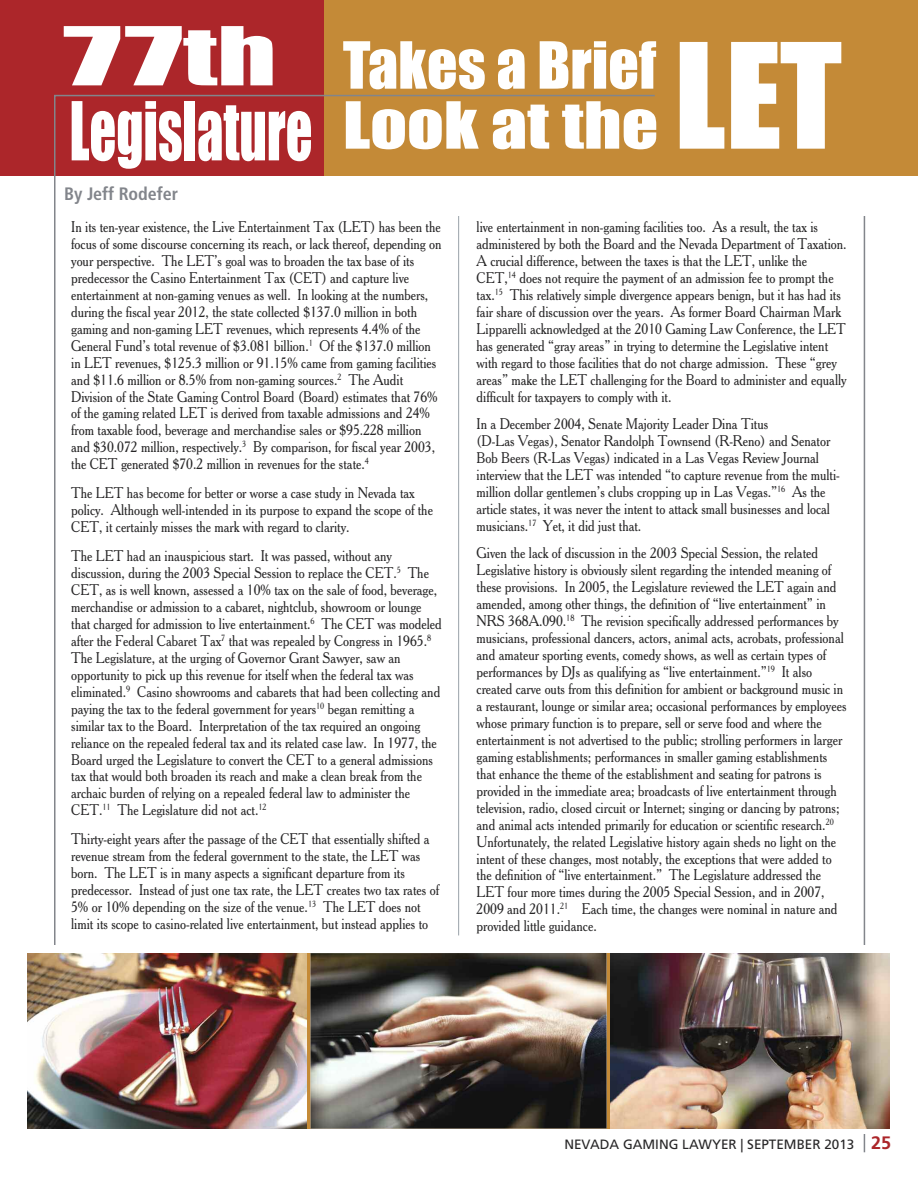
<style>
.page{position:relative;width:918px;height:1188px;background:#fff}
.page>*{position:absolute;margin:0;border:0;box-sizing:border-box;transform-origin:0 0}
.t1{font:135px "Impact";color:#fff}
.t2{font:75px/75px "Impact";color:#fff;scale:2 1}
.t3{font:60px/60px "Impact";color:#fff}
.t4{font:700 condensed 18px "Frutiger";color:#82858b}
.t5{font:15px/17px "Cheltenham BT";color:#272627;scale:.9 1}
.t6{font:13.5px "Frutiger";color:#272627}
.s1{font-weight:700;font-size:18px;color:#ac262a}
</style>
<div class="page">
<hr style="left:864px;top:216px;width:1px;height:729px;background:#82858b">
<svg style="left:864px;top:1134px;width:1px;height:18px"></svg>
<div style="left:0;top:0;width:326px;height:175px;background:#ac262a"></div>
<div style="left:324px;top:0;width:594px;height:175px;background:#c48a37"></div>
<img style="left:27px;top:953px;width:279px;height:176px">
<img style="left:310px;top:953px;width:297px;height:176px">
<img style="left:611px;top:953px;width:278px;height:176px">
<svg style="left:53px;top:94px;width:603px;height:851px"></svg>
<h2 class="t2" style="left:63px;top:22px;width:126px">77th<br>Legislature</h2>
<p class="t4" style="left:64px;top:187px;width:116px">By Jeff Rodefer</p>
<h3 class="t3" style="left:343px;top:38px;width:317px">Takes a Brief<br>Look at the</h3>
<h1 class="t1" style="left:674px;top:23px;width:169px">LET</h1>
<p class="t5" style="left:71px;top:218px;width:413px">In its ten-year existence, the Live Entertainment Tax (LET) has been the focus of some discourse concerning its reach, or lack thereof, depending on your perspective. The LET’s goal was to broaden the tax base of its predecessor the Casino Entertainment Tax (CET) and capture live entertainment at non-gaming venues as well. In looking at the numbers, during the fiscal year 2012, the state collected $137.0 million in both gaming and non-gaming LET revenues, which represents 4.4% of the General Fund’s total revenue of $3.081 billion.<sup>1</sup> Of the $137.0 million in LET revenues, $125.3 million or 91.15% came from gaming facilities and $11.6 million or 8.5% from non-gaming sources.<sup>2</sup> The Audit Division of the State Gaming Control Board (Board) estimates that 76% of the gaming related LET is derived from taxable admissions and 24% from taxable food, beverage and merchandise sales or $95.228 million and $30.072 million, respectively.<sup>3</sup> By comparison, for fiscal year 2003, the CET generated $70.2 million in revenues for the state.<sup>4</sup></p>
<p class="t5" style="left:71px;top:485px;width:403px">The LET has become for better or worse a case study in Nevada tax policy. Although well-intended in its purpose to expand the scope of the<br>CET, it certainly misses the mark with regard to clarity.</p>
<p class="t5" style="left:71px;top:547px;width:413px">The LET had an inauspicious start. It was passed, without any discussion, during the 2003 Special Session to replace the CET.<sup>5</sup> The CET, as is well known, assessed a 10% tax on the sale of food, beverage, merchandise or admission to a cabaret, nightclub, showroom or lounge that charged for admission to live entertainment.<sup>6</sup> The CET was modeled after the Federal Cabaret Tax<sup>7</sup> that was repealed by Congress in 1965.<sup>8<br></sup>The Legislature, at the urging of Governor Grant Sawyer, saw an opportunity to pick up this revenue for itself when the federal tax was eliminated.<sup>9</sup> Casino showrooms and cabarets that had been collecting and paying the tax to the federal government for years<sup>10</sup> began remitting a similar tax to the Board. Interpretation of the tax required an ongoing reliance on the repealed federal tax and its related case law. In 1977, the Board urged the Legislature to convert the CET to a general admissions tax that would both broaden its reach and make a clean break from the archaic burden of relying on a repealed federal law to administer the CET.<sup>11</sup> The Legislature did not act.<sup>12</sup></p>
<p class="t5" style="left:71px;top:831px;width:410px">Thirty-eight years after the passage of the CET that essentially shifted a revenue stream from the federal government to the state, the LET was born. The LET is in many aspects a significant departure from its predecessor. Instead of just one tax rate, the LET creates two tax rates of 5% or 10% depending on the size of the venue.<sup>13</sup> The LET does not limit its scope to casino-related live entertainment, but instead applies to</p>
<p class="t5" style="left:477px;top:218px;width:413px">live entertainment in non-gaming facilities too. As a result, the tax is administered by both the Board and the Nevada Department of Taxation.<br>A crucial difference, between the taxes is that the LET, unlike the CET,<sup>14</sup> does not require the payment of an admission fee to prompt the tax.<sup>15</sup> This relatively simple divergence appears benign, but it has had its fair share of discussion over the years. As former Board Chairman Mark Lipparelli acknowledged at the 2010 Gaming Law Conference, the LET has generated “gray areas” in trying to determine the Legislative intent with regard to those facilities that do not charge admission. These “grey areas” make the LET challenging for the Board to administer and equally difficult for taxpayers to comply with it.</p>
<p class="t5" style="left:477px;top:416px;width:405px">In a December 2004, Senate Majority Leader Dina Titus<br>(D-Las Vegas), Senator Randolph Townsend (R-Reno) and Senator Bob Beers (R-Las Vegas) indicated in a Las Vegas Review Journal interview that the LET was intended “to capture revenue from the multi&shy;million dollar gentlemen’s clubs cropping up in Las Vegas.”<sup>16</sup> As the article states, it was never the intent to attack small businesses and local musicians.<sup>17</sup> Yet, it did just that.</p>
<p class="t5" style="left:477px;top:545px;width:413px">Given the lack of discussion in the 2003 Special Session, the related Legislative history is obviously silent regarding the intended meaning of these provisions. In 2005, the Legislature reviewed the LET again and amended, among other things, the definition of “live entertainment” in NRS 368A.090.<sup>18</sup> The revision specifically addressed performances by musicians, professional dancers, actors, animal acts, acrobats, professional and amateur sporting events, comedy shows, as well as certain types of performances by DJs as qualifying as “live entertainment.”<sup>19</sup> It also created carve outs from this definition for ambient or background music in a restaurant, lounge or similar area; occasional performances by employees whose primary function is to prepare, sell or serve food and where the entertainment is not advertised to the public; strolling performers in larger gaming establishments; performances in smaller gaming establishments that enhance the theme of the establishment and seating for patrons is provided in the immediate area; broadcasts of live entertainment through television, radio, closed circuit or Internet; singing or dancing by patrons; and animal acts intended primarily for education or scientific research.<sup>20<br></sup>Unfortunately, the related Legislative history again sheds no light on the intent of these changes, most notably, the exceptions that were added to the definition of “live entertainment.” The Legislature addressed the LET four more times during the 2005 Special Session, and in 2007, 2009 and 2011.<sup>21</sup> Each time, the changes were nominal in nature and provided little guidance.</p>
<p class="t6" style="left:564px;top:1139px;width:328px">NEVADA GAMING LAWYER | SEPTEMBER 2013 <span class="s1">25</span></p>
</div>
